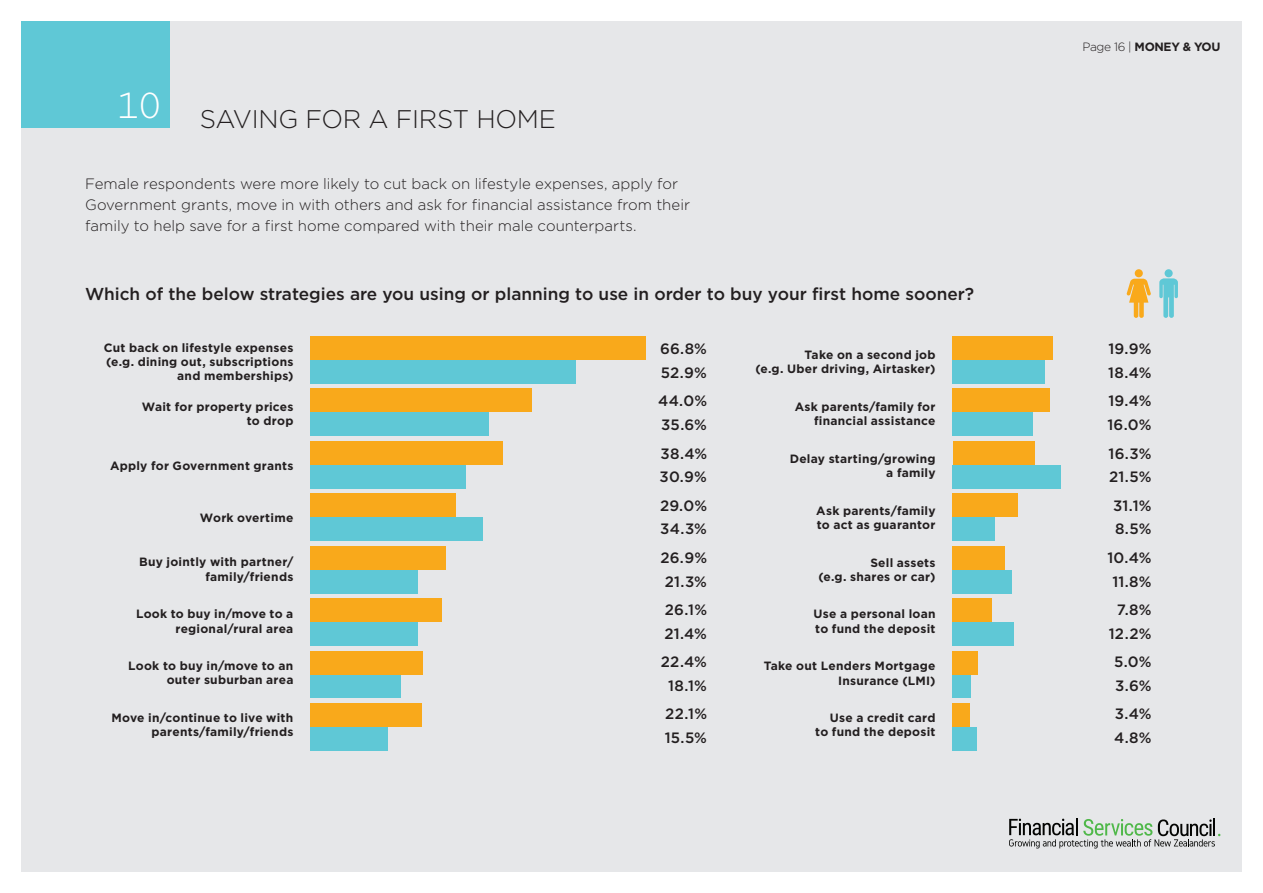
<style>
.page{position:relative;width:1263px;height:893px;background:#fff}
.page>*{position:absolute;margin:0;border:0;box-sizing:border-box;transform-origin:0 0}
.t1{font:300 25.5px "Gotham";letter-spacing:-.01em;color:#231f20}
.t2{font:500 17.25px "Gotham";color:#231f20}
.t3{font:300 15px/21px "Gotham";color:#231f20}
.t4{font:500 15px "Gotham";letter-spacing:.015em;color:#231f20}
.t5{font:700 12px/14.2px "Gotham";letter-spacing:.02em;color:#231f20;text-align:right}
.t6{font:700 12px "Gotham";letter-spacing:-.03em;color:#231f20}
.s1{font-weight:300}
</style>
<div class="page">
<div style="left:21px;top:21px;width:1221px;height:851px;background:#e6e7e9"></div>
<div style="left:21px;top:21px;width:149px;height:107px;background:#5fc8d6"></div>
<div style="left:310px;top:360px;width:266px;height:24px;background:#5fc8d6"></div>
<div style="left:310px;top:336px;width:336px;height:24px;background:#f9a91b"></div>
<div style="left:310px;top:412px;width:179px;height:24px;background:#5fc8d6"></div>
<div style="left:310px;top:388px;width:221px;height:24px;background:#f9a91b"></div>
<div style="left:310px;top:465px;width:156px;height:24px;background:#5fc8d6"></div>
<div style="left:310px;top:441px;width:193px;height:24px;background:#f9a91b"></div>
<div style="left:310px;top:517px;width:173px;height:24px;background:#5fc8d6"></div>
<div style="left:310px;top:493px;width:146px;height:24px;background:#f9a91b"></div>
<div style="left:310px;top:570px;width:107px;height:24px;background:#5fc8d6"></div>
<div style="left:310px;top:546px;width:136px;height:24px;background:#f9a91b"></div>
<div style="left:310px;top:622px;width:108px;height:24px;background:#5fc8d6"></div>
<div style="left:310px;top:598px;width:132px;height:24px;background:#f9a91b"></div>
<div style="left:310px;top:674px;width:91px;height:24px;background:#5fc8d6"></div>
<div style="left:310px;top:650px;width:113px;height:24px;background:#f9a91b"></div>
<div style="left:310px;top:727px;width:78px;height:24px;background:#5fc8d6"></div>
<div style="left:310px;top:703px;width:111px;height:24px;background:#f9a91b"></div>
<div style="left:952px;top:360px;width:93px;height:24px;background:#5fc8d6"></div>
<div style="left:952px;top:336px;width:100px;height:24px;background:#f9a91b"></div>
<div style="left:952px;top:412px;width:81px;height:24px;background:#5fc8d6"></div>
<div style="left:952px;top:388px;width:98px;height:24px;background:#f9a91b"></div>
<div style="left:952px;top:465px;width:108px;height:24px;background:#5fc8d6"></div>
<div style="left:952px;top:441px;width:82px;height:24px;background:#f9a91b"></div>
<div style="left:952px;top:517px;width:43px;height:24px;background:#5fc8d6"></div>
<div style="left:952px;top:493px;width:66px;height:24px;background:#f9a91b"></div>
<div style="left:952px;top:570px;width:60px;height:24px;background:#5fc8d6"></div>
<div style="left:952px;top:546px;width:53px;height:24px;background:#f9a91b"></div>
<div style="left:952px;top:622px;width:62px;height:24px;background:#5fc8d6"></div>
<div style="left:952px;top:598px;width:40px;height:24px;background:#f9a91b"></div>
<div style="left:952px;top:674px;width:19px;height:24px;background:#5fc8d6"></div>
<div style="left:952px;top:650px;width:26px;height:24px;background:#f9a91b"></div>
<div style="left:952px;top:727px;width:25px;height:24px;background:#5fc8d6"></div>
<div style="left:952px;top:703px;width:18px;height:24px;background:#f9a91b"></div>
<div style="left:1135px;top:269px;width:8px;height:8px;background:#f9a91b;border-radius:50%"></div>
<svg style="left:1126px;top:279px;width:25px;height:39px"></svg>
<div style="left:1164px;top:269px;width:9px;height:8px;background:#5fc8d6;border-radius:50%"></div>
<svg style="left:1159px;top:278px;width:19px;height:40px"></svg>
<svg style="left:1009px;top:818px;width:211px;height:30px"></svg>
<h1 class="t1" style="left:117px;top:102px;width:441px"><sup>10</sup> SAVING FOR A FIRST HOME</h1>
<p class="t3" style="left:85px;top:173px;width:606px">Female respondents were more likely to cut back on lifestyle expenses, apply for<br>Government grants, move in with others and ask for financial assistance from their family to help save for a first home compared with their male counterparts.</p>
<h2 class="t2" style="left:85px;top:282px;width:891px">Which of the below strategies are you using or planning to use in order to buy your first home sooner?</h2>
<p class="t6" style="left:1082px;top:40px;width:139px"><span class="s1">Page 16 |</span> MONEY &amp; YOU</p>
<p class="t5" style="left:104px;top:340px;width:191px">Cut back on lifestyle expenses (e.g. dining out, subscriptions and memberships)</p>
<p class="t5" style="left:142px;top:399px;width:153px">Wait for property prices to drop</p>
<p class="t5" style="left:110px;top:458px;width:185px">Apply for Government grants</p>
<p class="t5" style="left:200px;top:510px;width:95px">Work overtime</p>
<p class="t5" style="left:139px;top:555px;width:156px">Buy jointly with partner/ family/friends</p>
<p class="t5" style="left:136px;top:607px;width:159px">Look to buy in/move to a regional/rural area</p>
<p class="t5" style="left:128px;top:658px;width:167px">Look to buy in/move to an outer suburban area</p>
<p class="t5" style="left:112px;top:710px;width:183px">Move in/continue to live with parents/family/friends</p>
<p class="t4" style="left:660px;top:339px;width:49px">66.8%</p>
<p class="t4" style="left:1108px;top:339px;width:45px">19.9%</p>
<p class="t5" style="left:756px;top:347px;width:181px">Take on a second job<br>(e.g. Uber driving, Airtasker)</p>
<p class="t5" style="left:795px;top:399px;width:142px">Ask parents/family for financial assistance</p>
<p class="t5" style="left:790px;top:451px;width:147px">Delay starting/growing a family</p>
<p class="t5" style="left:816px;top:503px;width:121px;text-align:left">Ask parents/family to act as guarantor</p>
<p class="t5" style="left:818px;top:555px;width:118px">Sell assets<br>(e.g. shares or car)</p>
<p class="t5" style="left:813px;top:607px;width:123px;text-align:left">Use a personal loan to fund the deposit</p>
<p class="t5" style="left:764px;top:659px;width:173px">Take out Lenders Mortgage<br>Insurance (LMI)</p>
<p class="t5" style="left:815px;top:710px;width:122px">Use a credit card to fund the deposit</p>
<p class="t4" style="left:661px;top:363px;width:48px">52.9%</p>
<p class="t4" style="left:1108px;top:363px;width:45px">18.4%</p>
<p class="t4" style="left:658px;top:391px;width:50px">44.0%</p>
<p class="t4" style="left:1108px;top:391px;width:45px">19.4%</p>
<p class="t4" style="left:661px;top:415px;width:47px">35.6%</p>
<p class="t4" style="left:1107px;top:415px;width:46px">16.0%</p>
<p class="t4" style="left:660px;top:443px;width:48px">38.4%</p>
<p class="t4" style="left:1108px;top:443px;width:45px">16.3%</p>
<p class="t4" style="left:660px;top:467px;width:49px">30.9%</p>
<p class="t4" style="left:1109px;top:467px;width:44px">21.5%</p>
<p class="t4" style="left:660px;top:496px;width:49px">29.0%</p>
<p class="t4" style="left:1113px;top:496px;width:40px">31.1%</p>
<p class="t4" style="left:660px;top:519px;width:48px">34.3%</p>
<p class="t4" style="left:1115px;top:519px;width:38px">8.5%</p>
<p class="t4" style="left:660px;top:548px;width:48px">26.9%</p>
<p class="t4" style="left:1107px;top:548px;width:46px">10.4%</p>
<p class="t4" style="left:665px;top:571px;width:44px">21.3%</p>
<p class="t4" style="left:1112px;top:571px;width:41px">11.8%</p>
<p class="t4" style="left:665px;top:600px;width:44px">26.1%</p>
<p class="t4" style="left:1117px;top:600px;width:36px">7.8%</p>
<p class="t4" style="left:664px;top:624px;width:44px">21.4%</p>
<p class="t4" style="left:1109px;top:624px;width:44px">12.2%</p>
<p class="t4" style="left:661px;top:652px;width:48px">22.4%</p>
<p class="t4" style="left:1114px;top:652px;width:39px">5.0%</p>
<p class="t4" style="left:668px;top:676px;width:40px">18.1%</p>
<p class="t4" style="left:1115px;top:676px;width:38px">3.6%</p>
<p class="t4" style="left:665px;top:704px;width:43px">22.1%</p>
<p class="t4" style="left:1115px;top:704px;width:38px">3.4%</p>
<p class="t4" style="left:665px;top:728px;width:44px">15.5%</p>
<p class="t4" style="left:1114px;top:728px;width:39px">4.8%</p>
</div>
